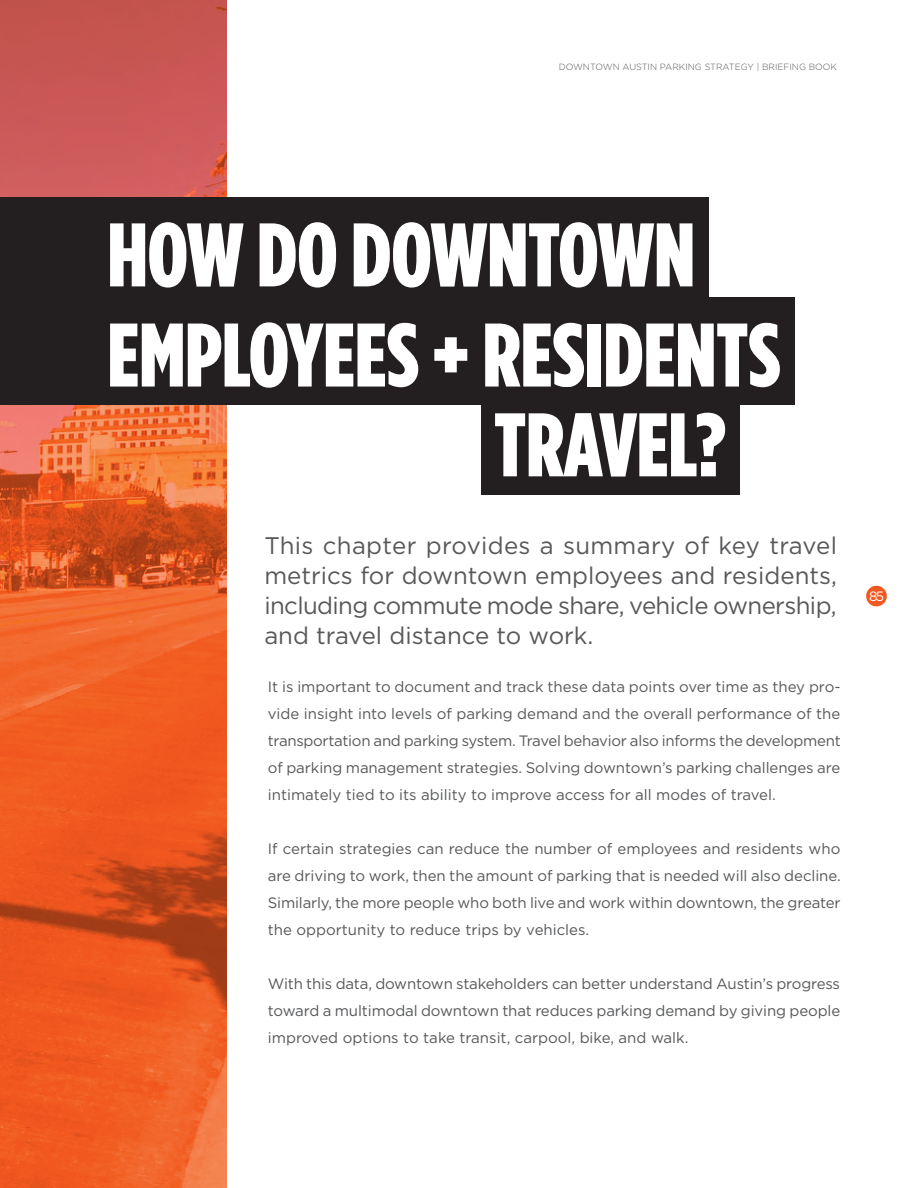
<style>
.page{position:relative;width:918px;height:1188px;background:#fff}
.page>*{position:absolute;margin:0;border:0;box-sizing:border-box;transform-origin:0 0}
.Chapter_heading_shad{font:900 90px "Gotham Condensed";color:#fff}
.Body_Text{font:24px/30px "Gotham";letter-spacing:-.025em;color:#57585a;text-align:justify}
.Body_Text-2{font:15px/27px "Gotham";color:#57585a;text-align:justify}
.t1{font:13.5px "Gotham";color:#fff}
.t2{font:300 9px "Gotham";color:#57585a}
</style>
<div class="page">
<svg style="left:0;top:0;width:227px;height:1188px;background:#e25c30"></svg>
<div style="left:866px;top:586px;width:21px;height:20px;background:#f15921;border-radius:50%"></div>
<div style="left:94px;top:297px;width:700px;height:108px;background:#231f20"></div>
<div style="left:94px;top:197px;width:614px;height:107px;background:#231f20"></div>
<div style="left:0;top:197px;width:108px;height:207px;background:#231f20"></div>
<div style="left:481px;top:387px;width:259px;height:107px;background:#231f20"></div>
<p class="t2" style="left:559px;top:61px;width:280px">DOWNTOWN AUSTIN PARKING STRATEGY | BRIEFING BOOK</p>
<p class="Chapter_heading_shad" style="left:108px;top:201px;width:589px">HOW DO DOWNTOWN</p>
<p class="Chapter_heading_shad" style="left:108px;top:301px;width:675px">EMPLOYEES + RESIDENTS</p>
<p class="Chapter_heading_shad" style="left:494px;top:391px;width:233px">TRAVEL?</p>
<p class="Body_Text" style="left:264px;top:530px;width:574px">This chapter provides a summary of key travel metrics for downtown employees and residents, including commute mode share, vehicle ownership, and travel distance to work.</p>
<p class="Body_Text-2" style="left:268px;top:673px;width:574px">It is important to document and track these data points over time as they pro&shy;vide insight into levels of parking demand and the overall performance of the transportation and parking system. Travel behavior also informs the development of parking management strategies. Solving downtown’s parking challenges are intimately tied to its ability to improve access for all modes of travel.</p>
<p class="Body_Text-2" style="left:268px;top:835px;width:575px">If certain strategies can reduce the number of employees and residents who are driving to work, then the amount of parking that is needed will also decline.<br>Similarly, the more people who both live and work within downtown, the greater the opportunity to reduce trips by vehicles.</p>
<p class="Body_Text-2" style="left:268px;top:970px;width:574px">With this data, downtown stakeholders can better understand Austin’s progress toward a multimodal downtown that reduces parking demand by giving people improved options to take transit, carpool, bike, and walk.</p>
<p class="t1" style="left:869px;top:587px;width:16px">85</p>
</div>
